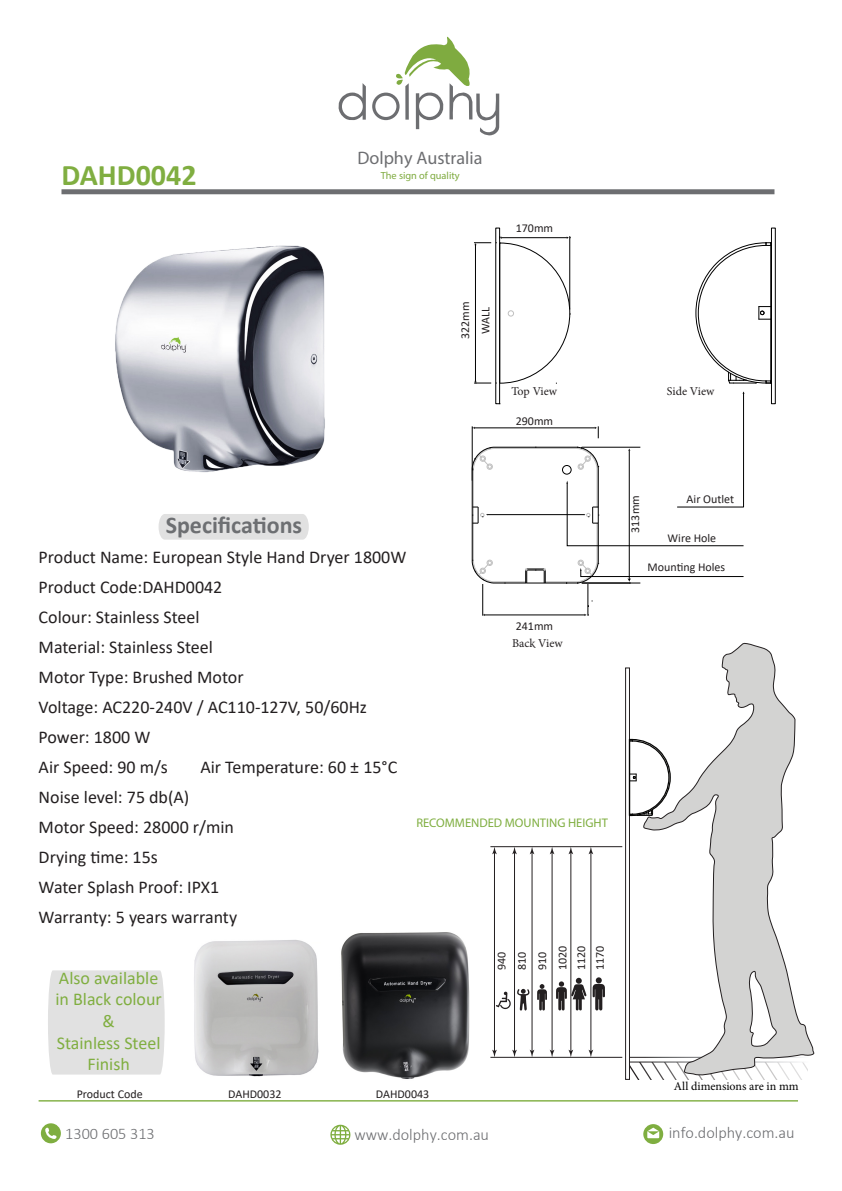
<style>
.page{position:relative;width:842px;height:1191px;background:#fff}
.page>*{position:absolute;margin:0;border:0;box-sizing:border-box;transform-origin:0 0}
.t1{font:700 30px "Calibri";color:#80ae41}
.t2{font:700 24px "Calibri";color:#6d6f72}
.t3{font:18.1px "Poppins";color:#6d6e71}
.t4{font:18px "Calibri";color:#231f20}
.t5{font:18px/21.6px "Calibri";color:#80ae40;text-align:center}
.t6{font:300 16.2px "Calibri";color:#6d6e71}
.t7{font:12.5px "Myriad Pro";color:#7fae40}
.t8{font:12px "Calibri";color:#231f20}
.t9{font:12px "Minion Pro";color:#231f20}
.t10{font:12px "Minion Pro";color:#000}
.t11{font:10.3px "Poppins";color:#7fab40}
</style>
<div class="page">
<svg style="left:41px;top:1123px;width:20px;height:20px"></svg>
<svg style="left:330px;top:1124px;width:20px;height:20px"></svg>
<svg style="left:643px;top:1124px;width:20px;height:20px"></svg>
<hr style="left:39px;top:1100px;width:759px;height:1px;background:#7fae40">
<svg style="left:338px;top:36px;width:161px;height:100px"></svg>
<div style="left:61px;top:189px;width:713px;height:5px;background:#6d6e71"></div>
<img style="left:115px;top:245px;width:210px;height:228px">
<div style="left:625px;top:667px;width:5px;height:412px;border:1px solid #231f20"></div>
<hr style="left:490px;top:846px;width:132px;height:1px;background:#231f20">
<hr style="left:490px;top:1057px;width:132px;height:1px;background:#231f20">
<hr style="left:591px;top:851px;width:1px;height:201px;background:#231f20">
<svg style="left:589px;top:846px;width:4px;height:8px"></svg>
<svg style="left:589px;top:1049px;width:4px;height:8px"></svg>
<hr style="left:570px;top:851px;width:1px;height:201px;background:#231f20">
<svg style="left:568px;top:846px;width:5px;height:8px"></svg>
<svg style="left:568px;top:1049px;width:5px;height:8px"></svg>
<hr style="left:552px;top:851px;width:1px;height:201px;background:#231f20">
<svg style="left:550px;top:846px;width:4px;height:8px"></svg>
<svg style="left:550px;top:1049px;width:4px;height:8px"></svg>
<hr style="left:532px;top:851px;width:1px;height:201px;background:#231f20">
<svg style="left:530px;top:846px;width:4px;height:8px"></svg>
<svg style="left:530px;top:1049px;width:4px;height:8px"></svg>
<hr style="left:514px;top:851px;width:1px;height:201px;background:#231f20">
<svg style="left:512px;top:846px;width:5px;height:8px"></svg>
<svg style="left:512px;top:1049px;width:5px;height:8px"></svg>
<hr style="left:494px;top:851px;width:1px;height:201px;background:#231f20">
<svg style="left:492px;top:846px;width:5px;height:8px"></svg>
<svg style="left:492px;top:1049px;width:5px;height:8px"></svg>
<svg style="left:593px;top:977px;width:12px;height:33px"></svg>
<svg style="left:537px;top:984px;width:10px;height:26px"></svg>
<svg style="left:556px;top:977px;width:30px;height:33px"></svg>
<svg style="left:496px;top:988px;width:34px;height:22px"></svg>
<svg style="left:629px;top:1063px;width:14px;height:16px"></svg>
<hr style="left:629px;top:1057px;width:180px;height:1px;background:#fff">
<svg style="left:629px;top:1062px;width:180px;height:1px"></svg>
<hr style="left:629px;top:1061px;width:180px;height:1px;background:#fff">
<svg style="left:643px;top:642px;width:172px;height:438px"></svg>
<svg style="left:748px;top:970px;width:29px;height:77px"></svg>
<svg style="left:629px;top:738px;width:42px;height:78px"></svg>
<div style="left:159px;top:514px;width:150px;height:25px;background:#e1e1e1"></div>
<div style="left:48px;top:970px;width:117px;height:104px;background:#e1e1e1"></div>
<img style="left:341px;top:932px;width:129px;height:147px">
<hr style="left:483px;top:584px;width:1px;height:31px;background:#000">
<hr style="left:588px;top:584px;width:1px;height:31px;background:#000">
<hr style="left:484px;top:615px;width:101px;height:1px;background:#000">
<div style="left:496px;top:228px;width:4px;height:176px;border:1px solid #000"></div>
<svg style="left:474px;top:236px;width:97px;height:148px"></svg>
<svg style="left:584px;top:613px;width:5px;height:3px"></svg>
<svg style="left:695px;top:242px;width:77px;height:142px"></svg>
<svg style="left:471px;top:391px;width:274px;height:193px"></svg>
<img style="left:194px;top:940px;width:125px;height:137px">
<p class="t1" style="left:61px;top:153px;width:137px">DAHD0042</p>
<p class="t3" style="left:357px;top:147px;width:127px">Dolphy Australia</p>
<p class="t11" style="left:381px;top:169px;width:80px">The sign of quality</p>
<p class="t8" style="left:516px;top:220px;width:39px">170mm</p>
<p class="t8" style="left:457px;top:339px;width:39px;rotate:-90deg">322mm</p>
<p class="t8" style="left:477px;top:334px;width:29px;rotate:-90deg">WALL</p>
<p class="t9" style="left:511px;top:383px;width:47px">Top View</p>
<p class="t9" style="left:667px;top:383px;width:49px">Side View</p>
<p class="t8" style="left:516px;top:412px;width:39px">290mm</p>
<p class="t2" style="left:166px;top:508px;width:138px">Specifications</p>
<p class="t4" style="left:39px;top:544px;width:369px">Product Name: European Style Hand Dryer 1800W</p>
<p class="t4" style="left:39px;top:574px;width:185px">Product Code:DAHD0042</p>
<p class="t4" style="left:39px;top:604px;width:163px">Colour: Stainless Steel</p>
<p class="t4" style="left:39px;top:634px;width:176px">Material: Stainless Steel</p>
<p class="t4" style="left:39px;top:664px;width:206px">Motor Type: Brushed Motor</p>
<p class="t4" style="left:39px;top:694px;width:330px">Voltage: AC220-240V / AC110-127V, 50/60Hz</p>
<p class="t4" style="left:39px;top:724px;width:113px">Power: 1800 W</p>
<p class="t4" style="left:39px;top:754px;width:131px">Air Speed: 90 m/s</p>
<p class="t4" style="left:200px;top:754px;width:198px">Air Temperature: 60 ± 15°C</p>
<p class="t4" style="left:39px;top:784px;width:152px">Noise level: 75 db(A)</p>
<p class="t4" style="left:39px;top:814px;width:197px">Motor Speed: 28000 r/min</p>
<p class="t4" style="left:39px;top:844px;width:121px">Drying time: 15s</p>
<p class="t4" style="left:39px;top:874px;width:182px">Water Splash Proof: IPX1</p>
<p class="t4" style="left:39px;top:904px;width:200px">Warranty: 5 years warranty</p>
<p class="t5" style="left:59px;top:966px;width:101px">Also available</p>
<p class="t5" style="left:55px;top:988px;width:108px">in Black colour</p>
<p class="t5" style="left:103px;top:1009px;width:14px">&amp;</p>
<p class="t5" style="left:57px;top:1031px;width:105px">Stainless Steel<br>Finish</p>
<p class="t8" style="left:516px;top:617px;width:39px">241mm</p>
<p class="t9" style="left:512px;top:634px;width:52px">Back View</p>
<p class="t7" style="left:416px;top:814px;width:193px">RECOMMENDED MOUNTING HEIGHT</p>
<p class="t8" style="left:493px;top:970px;width:20px;rotate:-90deg">940</p>
<p class="t8" style="left:513px;top:970px;width:20px;rotate:-90deg">810</p>
<p class="t8" style="left:534px;top:970px;width:20px;rotate:-90deg">910</p>
<p class="t8" style="left:554px;top:970px;width:26px;rotate:-90deg">1020</p>
<p class="t8" style="left:573px;top:970px;width:26px;rotate:-90deg">1120</p>
<p class="t8" style="left:592px;top:970px;width:26px;rotate:-90deg">1170</p>
<p class="t8" style="left:77px;top:1086px;width:67px">Product Code</p>
<p class="t8" style="left:228px;top:1086px;width:55px">DAHD0032</p>
<p class="t8" style="left:376px;top:1086px;width:55px">DAHD0043</p>
<p class="t8" style="left:627px;top:532px;width:39px;rotate:-90deg">313mm</p>
<p class="t8" style="left:687px;top:491px;width:49px">Air Outlet</p>
<p class="t8" style="left:668px;top:530px;width:50px">Wire Hole</p>
<p class="t8" style="left:648px;top:559px;width:79px">Mounting Holes</p>
<p class="t10" style="left:674px;top:1078px;width:126px">All dimensions are in mm</p>
<p class="t6" style="left:65px;top:1123px;width:91px">1300 605 313</p>
<p class="t6" style="left:354px;top:1124px;width:136px">www.dolphy.com.au</p>
<p class="t6" style="left:669px;top:1122px;width:127px">info.dolphy.com.au</p>
</div>
